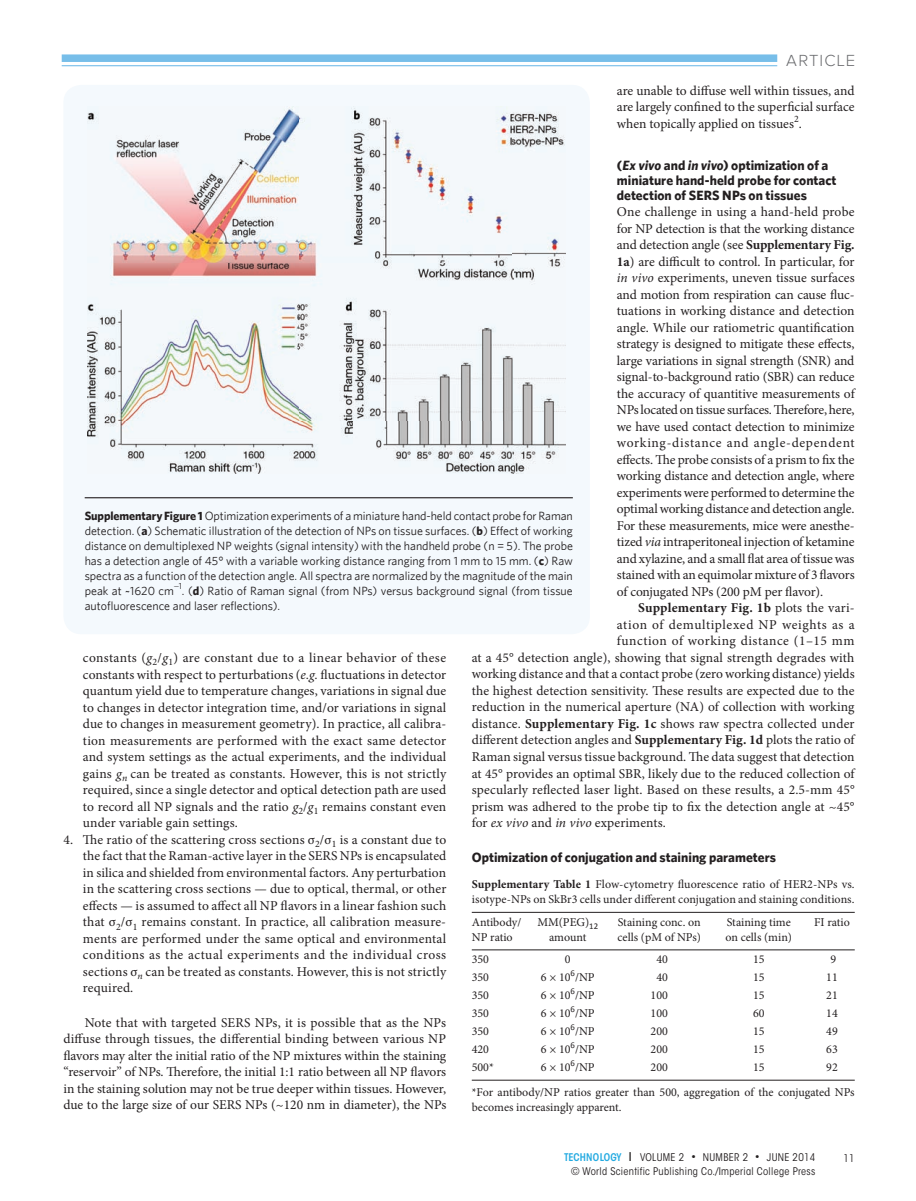
<style>
.page{position:relative;width:916px;height:1201px;background:#fff}
.page>*{position:absolute;margin:0;border:0;box-sizing:border-box;transform-origin:0 0}
.t1{font:300 16.65px "Proxima Nova";letter-spacing:.065em;color:#6c6d70}
.t2{font:13.5px/16.5px "Minion Pro";letter-spacing:.005em;color:#231f20;text-align:justify}
.t3{font:700 13.5px/15px "Whitney";color:#231f20}
.t4{font:700 13.5px "Minion Pro";letter-spacing:.015em;color:#231f20}
.t5{font:13.5px "Minion Pro";letter-spacing:.05em;color:#231f20}
.t6{font:13.5px "Minion Pro";letter-spacing:.04em;color:#231f20}
.t7{font:12px/15px "Whitney";color:#231f20;text-align:justify}
.t8{font:12px/15px "Minion Pro";color:#231f20}
.t9{font:condensed 10.5px "ITC Avant Garde Std";letter-spacing:.03em;color:#231f20}
.s1{font-style:italic}
.s2{font-weight:700}
.s3{font-weight:400}
.s4{font-weight:600;color:#24aae1}
.s5{font-weight:500;font-stretch:normal;font-size:12px}
.s6{font-size:12px}
</style>
<div class="page">
<div style="left:62px;top:54px;width:715px;height:8px;background:#77bee9"></div>
<hr style="left:62px;top:65px;width:715px;height:1px;background:#77bee9">
<div style="left:63px;top:85px;width:526px;height:549px;background:#f4f9fd;border-radius:18px"></div>
<img style="left:87px;top:107px;width:478px;height:366px">
<hr style="left:85px;top:497px;width:487px;height:1px;background:#231f20">
<hr style="left:471px;top:911px;width:383px;height:1px;background:#231f20">
<hr style="left:471px;top:949px;width:383px;height:1px;background:#231f20">
<hr style="left:471px;top:1079px;width:383px;height:1px;background:#231f20">
<p class="t1" style="left:786px;top:54px;width:70px">ARTICLE</p>
<p class="t2" style="left:616px;top:83px;width:239px">are unable to diffuse well within tissues, and are largely confined to the superficial surface when topically applied on tissues<sup>2</sup>.</p>
<p class="t3" style="left:616px;top:159px;width:221px">(<span class="s1">Ex vivo</span> and <span class="s1">in v ivo</span>) optimization of a miniature hand-held probe for contact detection of SERS NPs on tissues</p>
<p class="t2" style="left:616px;top:205px;width:239px">One challenge in using a hand-held probe for NP detection is that the working distance and detection angle (see <span class="s2">Supplementary Fig.<br>1a</span>) are difficult to control. In particular, for <span class="s1">in vivo</span> experiments, uneven tissue surfaces and motion from respiration can cause fluc&shy;tuations in working distance and detection angle. While our ratiometric quantification strategy is designed to mitigate these effects, large variations in signal strength (SNR) and signal-to-background ratio (SBR) can reduce the accuracy of quantitive measurements of NPs located on tissue surfaces. Therefore, here, we have used contact detection to minimize working-distance and angle-dependent effects. The probe consists of a prism to fix the working distance and detection angle, where experiments were performed to determine the optimal working distance and detection angle.<br>For these measurements, mice were anesthe&shy;tized <span class="s1">via</span> intraperitoneal injection of ketamine and xylazine, and a small flat area of tissue was stained with an equimolar mixture of 3 flavors of conjugated NPs (200 pM per flavor).</p>
<p class="t4" style="left:638px;top:602px;width:218px">Supplementary Fig. 1b <span class="s3">plots the vari-</span></p>
<p class="t5" style="left:616px;top:619px;width:239px">ation of demultiplexed NP weights as a</p>
<p class="t6" style="left:616px;top:635px;width:239px">function of working distance (1–15 mm</p>
<p class="t2" style="left:471px;top:650px;width:384px">at a 45° detection angle), showing that signal strength degrades with</p>
<p class="t2" style="left:471px;top:667px;width:384px">working distance and that a contact probe (zero working distance) yields</p>
<p class="t2" style="left:471px;top:683px;width:384px">the highest detection sensitivity. These results are expected due to the</p>
<p class="t2" style="left:471px;top:700px;width:384px">reduction in the numerical aperture (NA) of collection with working</p>
<p class="t2" style="left:471px;top:716px;width:384px">distance. <span class="s2">Supplementary Fig. 1c</span> shows raw spectra collected under</p>
<p class="t2" style="left:471px;top:733px;width:384px">different detection angles and <span class="s2">Supplementary Fig. 1d</span> plots the ratio of</p>
<p class="t2" style="left:471px;top:749px;width:384px">Raman signal versus tissue background. The data suggest that detection</p>
<p class="t2" style="left:471px;top:766px;width:384px">at 45° provides an optimal SBR, likely due to the reduced collection of</p>
<p class="t2" style="left:471px;top:782px;width:384px">specularly reflected laser light. Based on these results, a 2.5-mm 45°</p>
<p class="t2" style="left:471px;top:799px;width:384px">prism was adhered to the probe tip to fix the detection angle at ~45°</p>
<p class="t2" style="left:471px;top:815px;width:195px">for <span class="s1">ex vivo</span> and <span class="s1">in vivo</span> experiments.</p>
<p class="t7" style="left:85px;top:509px;width:489px"><span class="s2">Supplementary Figure 1</span> Optimization experiments of a miniature hand-held contact probe for Raman detection. (<span class="s2">a</span>) Schematic illustration of the detection of NPs on tissue surfaces. (<span class="s2">b</span>) Effect of working distance on demultiplexed NP weights (signal intensity) with the handheld probe (n = 5). The probe has a detection angle of 45° with a variable working distance ranging from 1 mm to 15 mm. (<span class="s2">c</span>) Raw spectra as a function of the detection angle. All spectra are normalized by the magnitude of the main peak at ~1620 cm−<sup>1</sup>. (<span class="s2">d</span>) Ratio of Raman signal (from NPs) versus background signal (from tissue autofluorescence and laser reflections).</p>
<p class="t2" style="left:83px;top:650px;width:365px">constants (<span class="s1">g</span><sub>2</sub>/<span class="s1">g</span><sub>1</sub>) are constant due to a linear behavior of these constants with respect to perturbations (<span class="s1">e.g.</span> fluctuations in detector quantum yield due to temperature changes, variations in signal due to changes in detector integration time, and/or variations in signal due to changes in measurement geometry). In practice, all calibra&shy;tion measurements are performed with the exact same detector and system settings as the actual experiments, and the individual gains <span class="s1">g</span><sub>n</sub> can be treated as constants. However, this is not strictly required, since a single detector and optical detection path are used to record all NP signals and the ratio <span class="s1">g</span><sub>2</sub>/<span class="s1">g</span><sub>1</sub> remains constant even under variable gain settings.</p>
<p class="t2" style="left:83px;top:832px;width:365px;text-indent:-19px">4. The ratio of the scattering cross sections σ<sub>2</sub>/σ<sub>1</sub> is a constant due to the fact that the Raman-active layer in the SERS NPs is encapsulated in silica and shielded from environmental factors. Any perturbation in the scattering cross sections — due to optical, thermal, or other effects — is assumed to affect all NP flavors in a linear fashion such that σ<sub>2</sub>/σ<sub>1</sub> remains constant. In practice, all calibration measure&shy;ments are performed under the same optical and environmental conditions as the actual experiments and the individual cross sections σ<sub>n</sub> can be treated as constants. However, this is not strictly required.</p>
<p class="t2" style="left:63px;top:1015px;width:384px;text-indent:21px">Note that with targeted SERS NPs, it is possible that as the NPs diffuse through tissues, the differential binding between various NP flavors may alter the initial ratio of the NP mixtures within the staining “reservoir” of NPs. Therefore, the initial 1:1 ratio between all NP flavors in the staining solution may not be true deeper within tissues. However, due to the large size of our SERS NPs (~120 nm in diameter), the NPs</p>
<p class="t3" style="left:471px;top:851px;width:306px">Optimization of conjugation and staining parameters</p>
<p class="t8" style="left:471px;top:877px;width:384px"><span class="s2">Supplementary Table 1</span> Flow-cytometry fluorescence ratio of HER2-NPs vs. isotype-NPs on SkBr3 cells under different conjugation and staining conditions.</p>
<p class="t8" style="left:471px;top:915px;width:51px">Antibody/<br>NP ratio</p>
<p class="t8" style="left:537px;top:915px;width:62px;text-align:center">MM(PEG)<sub>12 </sub>amount</p>
<p class="t8" style="left:617px;top:915px;width:85px">Staining conc. on cells (pM of NPs)</p>
<p class="t8" style="left:725px;top:915px;width:68px">Staining time on cells (min)</p>
<p class="t8" style="left:813px;top:915px;width:37px">FI ratio</p>
<p class="t8" style="left:471px;top:952px;width:19px">350</p>
<p class="t8" style="left:564px;top:952px;width:7px">0</p>
<p class="t8" style="left:656px;top:952px;width:13px">40</p>
<p class="t8" style="left:752px;top:952px;width:13px">15</p>
<p class="t8" style="left:830px;top:952px;width:7px">9</p>
<p class="t8" style="left:471px;top:970px;width:19px">350</p>
<p class="t8" style="left:540px;top:970px;width:55px">6 × 10<sup>6</sup>/NP</p>
<p class="t8" style="left:656px;top:970px;width:13px">40</p>
<p class="t8" style="left:752px;top:970px;width:13px">15</p>
<p class="t8" style="left:826px;top:970px;width:13px">11</p>
<p class="t8" style="left:471px;top:988px;width:19px">350</p>
<p class="t8" style="left:540px;top:988px;width:55px">6 × 10<sup>6</sup>/NP</p>
<p class="t8" style="left:650px;top:988px;width:19px">100</p>
<p class="t8" style="left:752px;top:988px;width:13px">15</p>
<p class="t8" style="left:826px;top:988px;width:13px">21</p>
<p class="t8" style="left:471px;top:1006px;width:19px">350</p>
<p class="t8" style="left:540px;top:1006px;width:55px">6 × 10<sup>6</sup>/NP</p>
<p class="t8" style="left:650px;top:1006px;width:19px">100</p>
<p class="t8" style="left:752px;top:1006px;width:13px">60</p>
<p class="t8" style="left:826px;top:1006px;width:13px">14</p>
<p class="t8" style="left:471px;top:1024px;width:19px">350</p>
<p class="t8" style="left:540px;top:1024px;width:55px">6 × 10<sup>6</sup>/NP</p>
<p class="t8" style="left:650px;top:1024px;width:19px">200</p>
<p class="t8" style="left:752px;top:1024px;width:13px">15</p>
<p class="t8" style="left:826px;top:1024px;width:13px">49</p>
<p class="t8" style="left:471px;top:1042px;width:19px">420</p>
<p class="t8" style="left:540px;top:1042px;width:55px">6 × 10<sup>6</sup>/NP</p>
<p class="t8" style="left:650px;top:1042px;width:19px">200</p>
<p class="t8" style="left:752px;top:1042px;width:13px">15</p>
<p class="t8" style="left:826px;top:1042px;width:13px">63</p>
<p class="t8" style="left:471px;top:1060px;width:24px">500*</p>
<p class="t8" style="left:540px;top:1060px;width:55px">6 × 10<sup>6</sup>/NP</p>
<p class="t8" style="left:650px;top:1060px;width:19px">200</p>
<p class="t8" style="left:752px;top:1060px;width:13px">15</p>
<p class="t8" style="left:471px;top:1055px;width:384px;line-height:24.5px;text-indent:354px">92 *For antibody/NP ratios greater than 500, aggregation of the conjugated NPs</p>
<p class="t8" style="left:471px;top:1100px;width:151px">becomes increasingly apparent.</p>
<p class="t9" style="left:564px;top:1153px;width:253px"><span class="s4">TECHNOLOGY</span> <span class="s5">l</span> VOLUME 2 <span class="s6">•</span> NUMBER 2 <span class="s6">•</span> JUNE 2014</p>
<p class="t9" style="left:843px;top:1153px;width:12px">11</p>
<p class="t9" style="left:571px;top:1166px;width:245px">© World Scientific Publishing Co./Imperial College Press</p>
</div>
